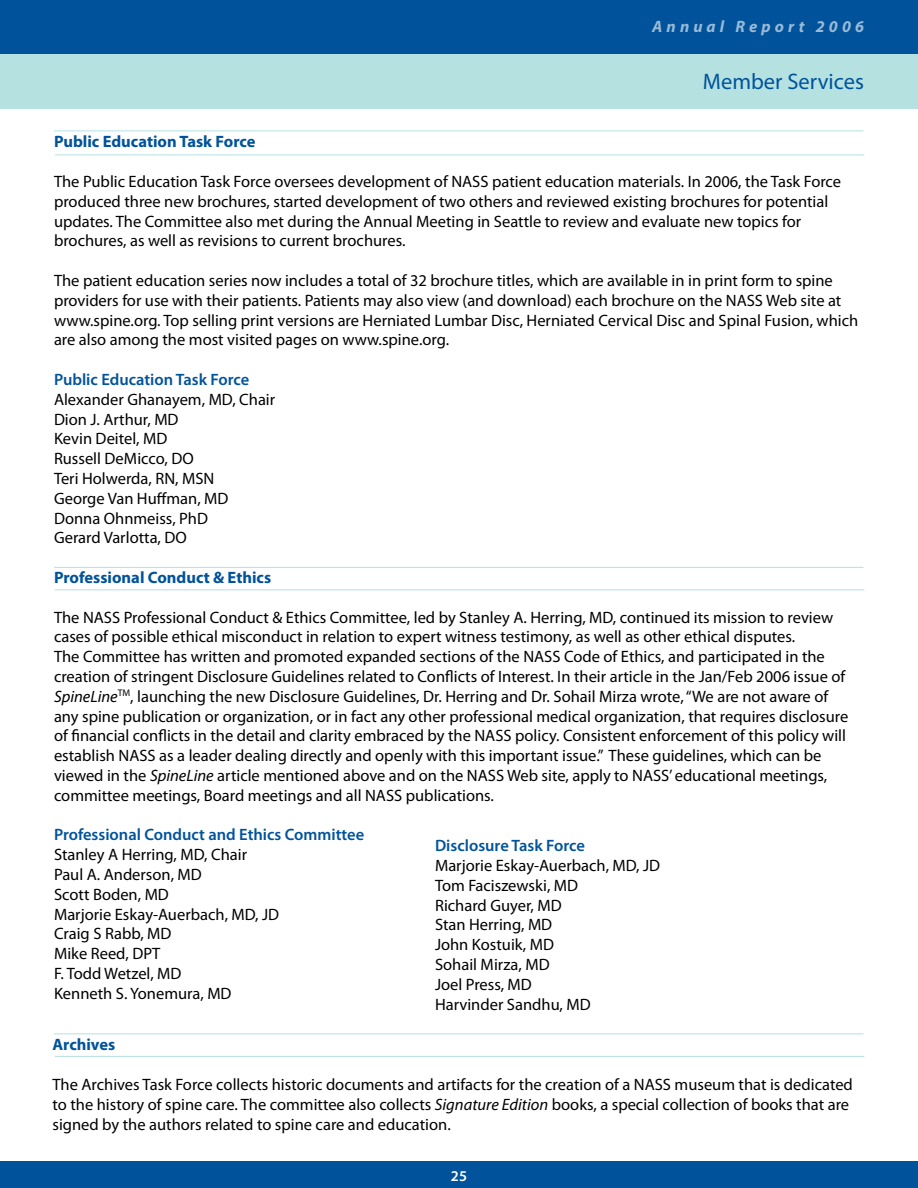
<style>
.page{position:relative;width:918px;height:1188px;background:#fff}
.page>*{position:absolute;margin:0;border:0;box-sizing:border-box;transform-origin:0 0}
.t1{font:22.5px "Myriad Pro";color:#00539b}
.t2{font:16.5px/19.8px "Myriad Pro";color:#000}
.t3{font:600 16.5px "Myriad Pro";color:#00539b}
.t4{font:700 16.5px "Myriad Pro";color:#00539b}
.t5{font:italic 700 16.5px "Myriad Pro";letter-spacing:.25em;color:#99bad7}
.t6{font:600 15px "Myriad Pro";color:#fff}
.s1{font-style:italic}
</style>
<div class="page">
<div style="left:0;top:0;width:918px;height:90px;background:#00539b"></div>
<div style="left:0;top:1162px;width:918px;height:26px;background:#00539b"></div>
<div style="left:0;top:54px;width:918px;height:54px;background:#b5e1e1"></div>
<hr style="left:55px;top:154px;width:809px;height:1px;background:#b5e1e1">
<hr style="left:54px;top:130px;width:809px;height:1px;background:#b5e1e1">
<hr style="left:55px;top:590px;width:809px;height:1px;background:#b5e1e1">
<hr style="left:54px;top:567px;width:809px;height:1px;background:#b5e1e1">
<hr style="left:55px;top:1056px;width:809px;height:1px;background:#b5e1e1">
<hr style="left:54px;top:1034px;width:809px;height:1px;background:#b5e1e1">
<p class="t5" style="left:652px;top:16px;width:213px">Annual Report 2006</p>
<h1 class="t1" style="left:703px;top:67px;width:163px">Member Services</h1>
<p class="t4" style="left:54px;top:131px;width:203px">Public Education Task Force</p>
<p class="t2" style="left:54px;top:171px;width:789px">The Public Education Task Force oversees development of NASS patient education materials. In 2006, the Task Force produced three new brochures, started development of two others and reviewed existing brochures for potential updates. The Committee also met during the Annual Meeting in Seattle to review and evaluate new topics for brochures, as well as revisions to current brochures.</p>
<p class="t2" style="left:54px;top:270px;width:806px">The patient education series now includes a total of 32 brochure titles, which are available in in print form to spine providers for use with their patients. Patients may also view (and download) each brochure on the NASS Web site at www.spine.org. Top selling print versions are Herniated Lumbar Disc, Herniated Cervical Disc and Spinal Fusion, which are also among the most visited pages on www.spine.org.</p>
<p class="t3" style="left:54px;top:369px;width:197px">Public Education Task Force</p>
<p class="t2" style="left:54px;top:389px;width:223px">Alexander Ghanayem, MD, Chair<br>Dion J. Arthur, MD<br>Kevin Deitel, MD<br>Russell DeMicco, DO<br>Teri Holwerda, RN, MSN<br>George Van Huffman, MD<br>Donna Ohnmeiss, PhD<br>Gerard Varlotta, DO</p>
<p class="t4" style="left:54px;top:567px;width:219px">Professional Conduct &amp; Ethics</p>
<p class="t2" style="left:54px;top:607px;width:796px">The NASS Professional Conduct &amp; Ethics Committee, led by Stanley A. Herring, MD, continued its mission to review cases of possible ethical misconduct in relation to expert witness testimony, as well as other ethical disputes.<br>The Committee has written and promoted expanded sections of the NASS Code of Ethics, and participated in the creation of stringent Disclosure Guidelines related to Conflicts of Interest. In their article in the Jan/Feb 2006 issue of <span class="s1">SpineLine</span><sup>TM</sup>, launching the new Disclosure Guidelines, Dr. Herring and Dr. Sohail Mirza wrote, “We are not aware of any spine publication or organization, or in fact any other professional medical organization, that requires disclosure of financial conflicts in the detail and clarity embraced by the NASS policy. Consistent enforcement of this policy will establish NASS as a leader dealing directly and openly with this important issue.” These guidelines, which can be viewed in the <span class="s1">SpineLine</span> article mentioned above and on the NASS Web site, apply to NASS’ educational meetings, committee meetings, Board meetings and all NASS publications.</p>
<p class="t3" style="left:54px;top:824px;width:312px">Professional Conduct and Ethics Committee</p>
<p class="t2" style="left:54px;top:844px;width:227px">Stanley A Herring, MD, Chair<br>Paul A. Anderson, MD<br>Scott Boden, MD<br>Marjorie Eskay-Auerbach, MD, JD<br>Craig S Rabb, MD<br>Mike Reed, DPT<br>F. Todd Wetzel, MD<br>Kenneth S. Yonemura, MD</p>
<p class="t3" style="left:435px;top:835px;width:152px">Disclosure Task Force</p>
<p class="t2" style="left:435px;top:855px;width:227px">Marjorie Eskay-Auerbach, MD, JD<br>Tom Faciszewski, MD<br>Richard Guyer, MD<br>Stan Herring, MD<br>John Kostuik, MD<br>Sohail Mirza, MD<br>Joel Press, MD<br>Harvinder Sandhu, MD</p>
<p class="t4" style="left:52px;top:1034px;width:64px">Archives</p>
<p class="t2" style="left:52px;top:1074px;width:802px">The Archives Task Force collects historic documents and artifacts for the creation of a NASS museum that is dedicated to the history of spine care. The committee also collects <span class="s1">Signature Edition</span> books, a special collection of books that are signed by the authors related to spine care and education.</p>
<p class="t6" style="left:451px;top:1166px;width:18px">25</p>
</div>
